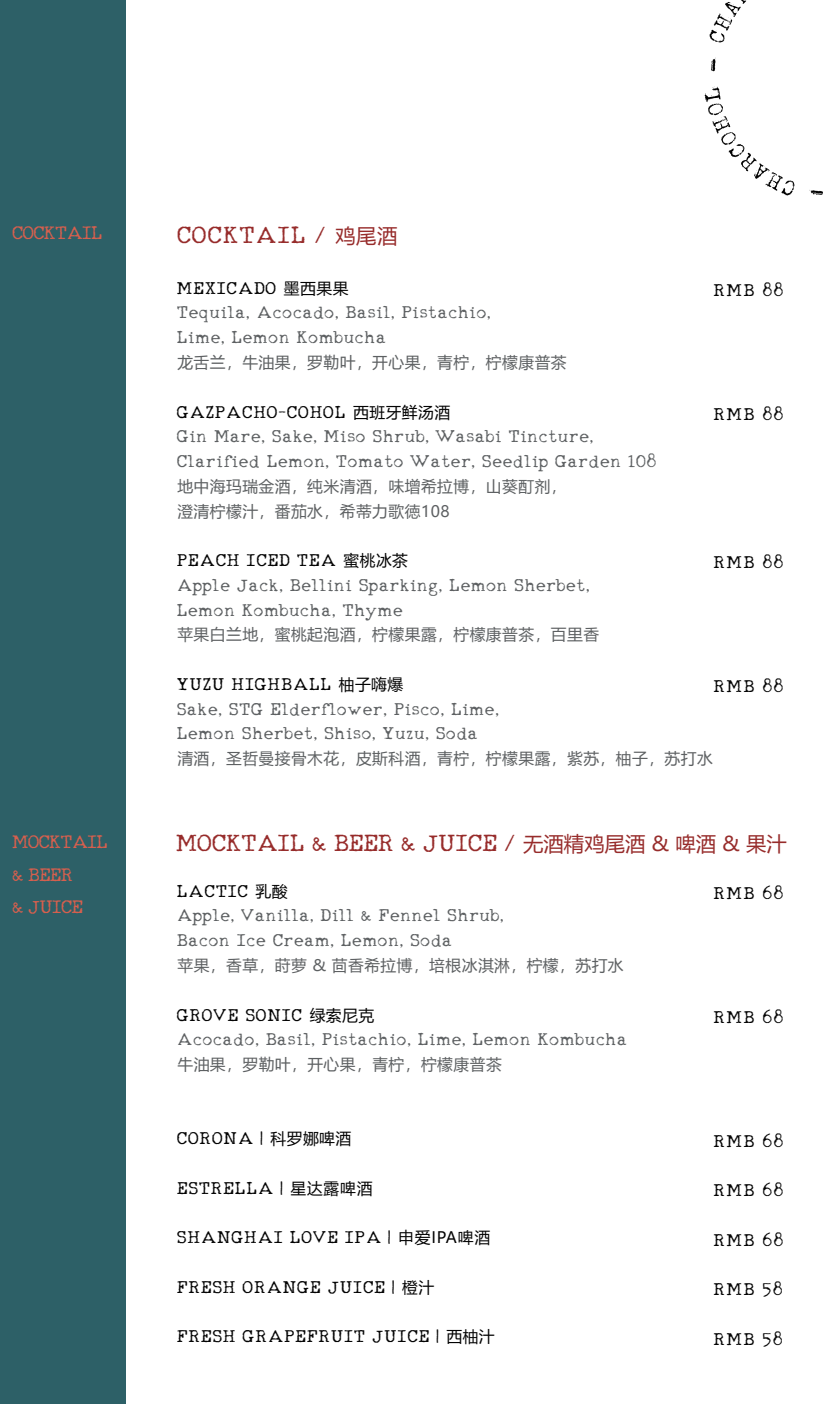
<style>
.page{position:relative;width:830px;height:1404px;background:#fff}
.page>*{position:absolute;margin:0;border:0;box-sizing:border-box;transform-origin:0 0}
.t1{font:49.5px "RM Typerighter old";letter-spacing:.005em;color:#972c2b}
.t2{font:49.5px "RM Typerighter old";letter-spacing:.025em;color:#972c2b}
.t3{font:38.25px/32.4px "RM Typerighter old";letter-spacing:-.01em;color:#d75f4e}
.t4{font:36px "RM Typerighter old";letter-spacing:.03em;color:#5d6062}
.t5{font:36px/49.5px "RM Typerighter old";letter-spacing:.03em;color:#030303;text-align:justify}
.t6{font:20.25px "Microsoft Ya Hei";letter-spacing:.005em;color:#972c2b}
.t7{font:15.75px/24.8px "Microsoft Ya Hei";letter-spacing:.03em;color:#5d6062}
.t8{font:15.75px "Microsoft Ya Hei";letter-spacing:.03em;color:#030303}
.t9{font:15.75px "Microsoft Ya Hei";letter-spacing:.05em;color:#030303}
</style>
<div class="page">
<div style="left:0;top:0;width:125px;height:1403px;background:#2d6067"></div>
<svg style="left:809px;top:190px;width:13px;height:5px"></svg>
<svg style="left:704px;top:86px;width:90px;height:109px"></svg>
<svg style="left:711px;top:58px;width:4px;height:13px"></svg>
<svg style="left:709px;top:0;width:38px;height:42px"></svg>
<p class="t3" style="left:13px;top:209px;width:91px">COCKTAIL</p>
<p class="t3" style="left:13px;top:818px;width:97px">MOCKTAIL &amp; BEER<br>&amp; JUICE</p>
<h1 class="t2" style="left:178px;top:196px;width:150px">COCKTAIL /</h1>
<p class="t6" style="left:335px;top:221px;width:63px">鸡尾酒</p>
<p class="t5" style="left:177px;top:256px;width:101px">MEXICADO</p>
<p class="t8" style="left:284px;top:277px;width:66px">墨西果果</p>
<p class="t4" style="left:177px;top:285px;width:315px">Tequila, Acocado, Basil, Pistachio,</p>
<p class="t4" style="left:177px;top:310px;width:210px">Lime, Lemon Kombucha</p>
<p class="t7" style="left:177px;top:349px;width:390px">龙舌兰，牛油果，罗勒叶，开心果，青柠，柠檬康普茶</p>
<p class="t5" style="left:177px;top:380px;width:170px">GAZPACHO-COHOL</p>
<p class="t8" style="left:353px;top:401px;width:98px">西班牙鲜汤酒</p>
<p class="t4" style="left:177px;top:409px;width:417px">Gin Mare, Sake, Miso Shrub, Wasabi Tincture,</p>
<p class="t4" style="left:177px;top:433px;width:480px">Clarified Lemon, Tomato Water, Seedlip Garden 108</p>
<p class="t7" style="left:177px;top:473px;width:390px">地中海玛瑞金酒，纯米清酒，味增希拉博，山葵酊剂，澄清柠檬汁，番茄水，希蒂力歌徳108</p>
<p class="t5" style="left:177px;top:529px;width:160px">PEACH ICED TEA</p>
<p class="t8" style="left:343px;top:549px;width:66px">蜜桃冰茶</p>
<p class="t4" style="left:177px;top:557px;width:414px">Apple Jack, Bellini Sparking, Lemon Sherbet,</p>
<p class="t4" style="left:177px;top:582px;width:227px">Lemon Kombucha, Thyme</p>
<p class="t7" style="left:177px;top:622px;width:423px">苹果白兰地，蜜桃起泡酒，柠檬果露，柠檬康普茶，百里香</p>
<p class="t5" style="left:177px;top:652px;width:156px">YUZU HIGHBALL</p>
<p class="t8" style="left:338px;top:673px;width:66px">柚子嗨爆</p>
<p class="t4" style="left:177px;top:681px;width:323px">Sake, STG Elderflower, Pisco, Lime,</p>
<p class="t4" style="left:177px;top:706px;width:302px">Lemon Sherbet, Shiso, Yuzu, Soda</p>
<p class="t7" style="left:177px;top:745px;width:536px">清酒，圣哲曼接骨木花，皮斯科酒，青柠，柠檬果露，紫苏，柚子，苏打水</p>
<p class="t5" style="left:714px;top:259px;width:71px">RMB 88</p>
<p class="t5" style="left:714px;top:382px;width:71px">RMB 88</p>
<p class="t5" style="left:714px;top:531px;width:71px">RMB 88</p>
<p class="t5" style="left:714px;top:655px;width:71px">RMB 88</p>
<h1 class="t1" style="left:177px;top:805px;width:340px">MOCKTAIL &amp; BEER &amp; JUICE /</h1>
<p class="t6" style="left:523px;top:830px;width:265px">无酒精鸡尾酒 &amp; 啤酒 &amp; 果汁</p>
<p class="t5" style="left:177px;top:859px;width:72px">LACTIC</p>
<p class="t8" style="left:255px;top:880px;width:33px">乳酸</p>
<p class="t4" style="left:177px;top:887px;width:328px">Apple, Vanilla, Dill &amp; Fennel Shrub,</p>
<p class="t4" style="left:177px;top:912px;width:276px">Bacon Ice Cream, Lemon, Soda</p>
<p class="t7" style="left:177px;top:952px;width:447px">苹果，香草，莳萝 &amp; 茴香希拉博，培根冰淇淋，柠檬，苏打水</p>
<p class="t5" style="left:177px;top:983px;width:126px">GROVE SONIC</p>
<p class="t8" style="left:309px;top:1004px;width:66px">绿索尼克</p>
<p class="t4" style="left:177px;top:1011px;width:451px">Acocado, Basil, Pistachio, Lime, Lemon Kombucha</p>
<p class="t7" style="left:177px;top:1051px;width:325px">牛油果，罗勒叶，开心果，青柠，柠檬康普茶</p>
<p class="t5" style="left:714px;top:861px;width:71px">RMB 68</p>
<p class="t5" style="left:714px;top:985px;width:71px">RMB 68</p>
<p class="t5" style="left:177px;top:1106px;width:87px">CORONA |</p>
<p class="t8" style="left:270px;top:1127px;width:82px">科罗娜啤酒</p>
<p class="t5" style="left:177px;top:1156px;width:107px">ESTRELLA |</p>
<p class="t8" style="left:290px;top:1177px;width:83px">星达露啤酒</p>
<p class="t5" style="left:177px;top:1205px;width:215px">SHANGHAI LOVE IPA |</p>
<p class="t9" style="left:398px;top:1226px;width:93px">申爱IPA啤酒</p>
<p class="t5" style="left:177px;top:1255px;width:219px">FRESH ORANGE JUICE |</p>
<p class="t8" style="left:402px;top:1276px;width:33px">橙汁</p>
<p class="t5" style="left:177px;top:1304px;width:263px">FRESH GRAPEFRUIT JUICE |</p>
<p class="t8" style="left:446px;top:1325px;width:50px">西柚汁</p>
<p class="t5" style="left:714px;top:1109px;width:71px">RMB 68<br>RMB 68<br>RMB 68<br>RMB 58<br>RMB 58</p>
</div>
